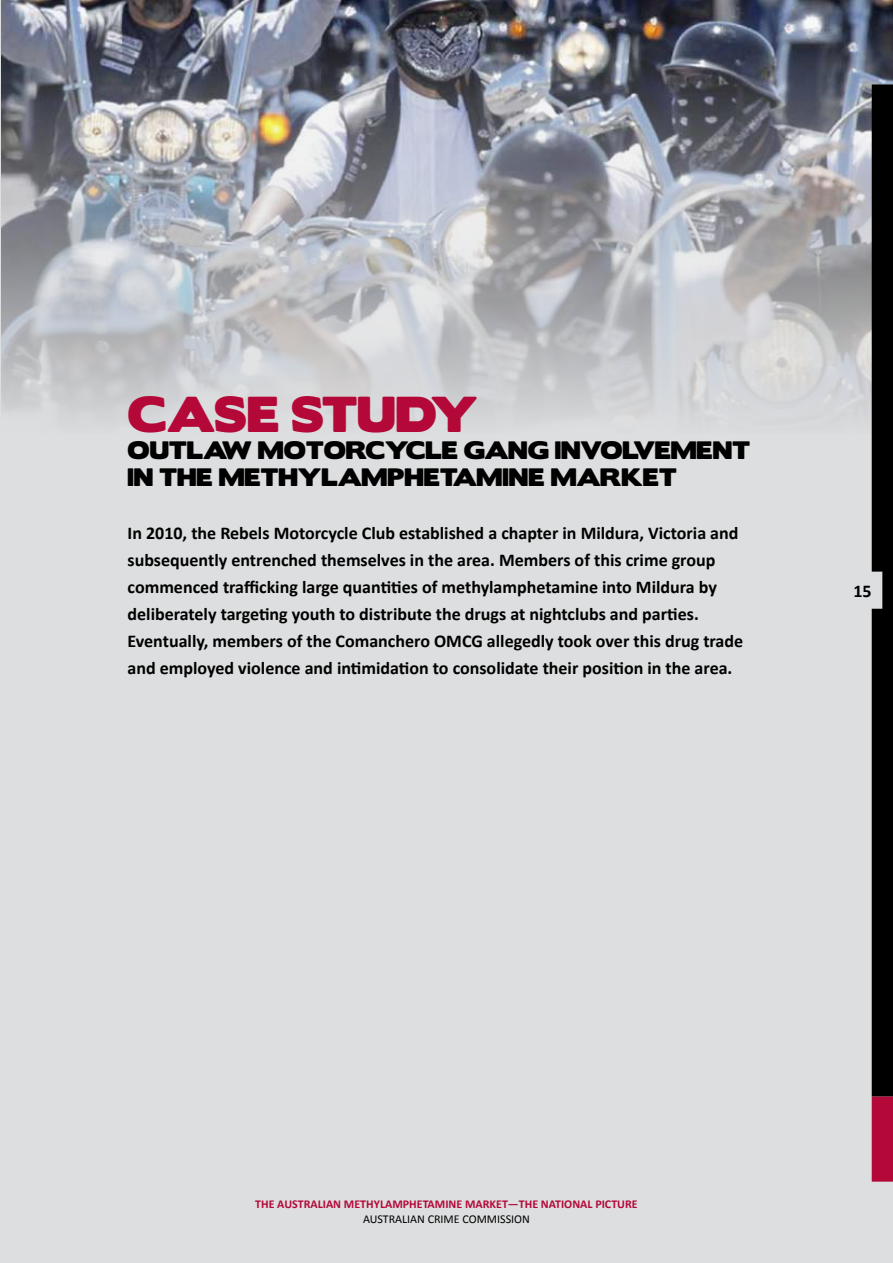
<style>
.page{position:relative;width:893px;height:1263px;background:#fff}
.page>*{position:absolute;margin:0;border:0;box-sizing:border-box;transform-origin:0 0}
.t1{font:45px "Boris Black Bloxx";color:#b30838}
.t2{font:22.5px/27px "Boris Black Bloxx";color:#000}
.t3{font:700 18px/27px "Calibri";color:#000}
.t4{font:700 12px "Calibri";color:#b30838}
.t5{font:12px "Calibri";color:#000}
</style>
<div class="page">
<div style="left:1px;top:0;width:892px;height:1263px;background:#dddedf"></div>
<img style="left:2px;top:0;width:891px;height:434px">
<svg style="left:872px;top:84px;width:21px;height:1097px;background:#0e0004"></svg>
<div style="left:827px;top:572px;width:55px;height:37px;background:#dddedf"></div>
<h1 class="t1" style="left:128px;top:380px;width:350px">CASE STUDY</h1>
<p class="t2" style="left:128px;top:437px;width:101px">OUTLAW</p>
<p class="t2" style="left:128px;top:437px;width:623px;text-indent:130px">MOTORCYCLE GANG INVOLVEMENT<br>IN THE METHYLAMPHETAMINE MARKET</p>
<p class="t3" style="left:128px;top:518px;width:617px">In 2010, the Rebels Motorcycle Club established a chapter in Mildura, Victoria and subsequently entrenched themselves in the area. Members of this crime group commenced trafficking large quantities of methylamphetamine into Mildura by deliberately targeting youth to distribute the drugs at nightclubs and parties.<br>Eventually, members of the Comanchero OMCG allegedly took over this drug trade and employed violence and intimidation to consolidate their position in the area.</p>
<p class="t3" style="left:853px;top:577px;width:20px">15</p>
<p class="t4" style="left:255px;top:1197px;width:384px">THE AUSTRALIAN METHYLAMPHETAMINE MARKET—THE NATIONAL PICTURE</p>
<p class="t5" style="left:363px;top:1211px;width:168px">AUSTRALIAN CRIME COMMISSION</p>
</div>
